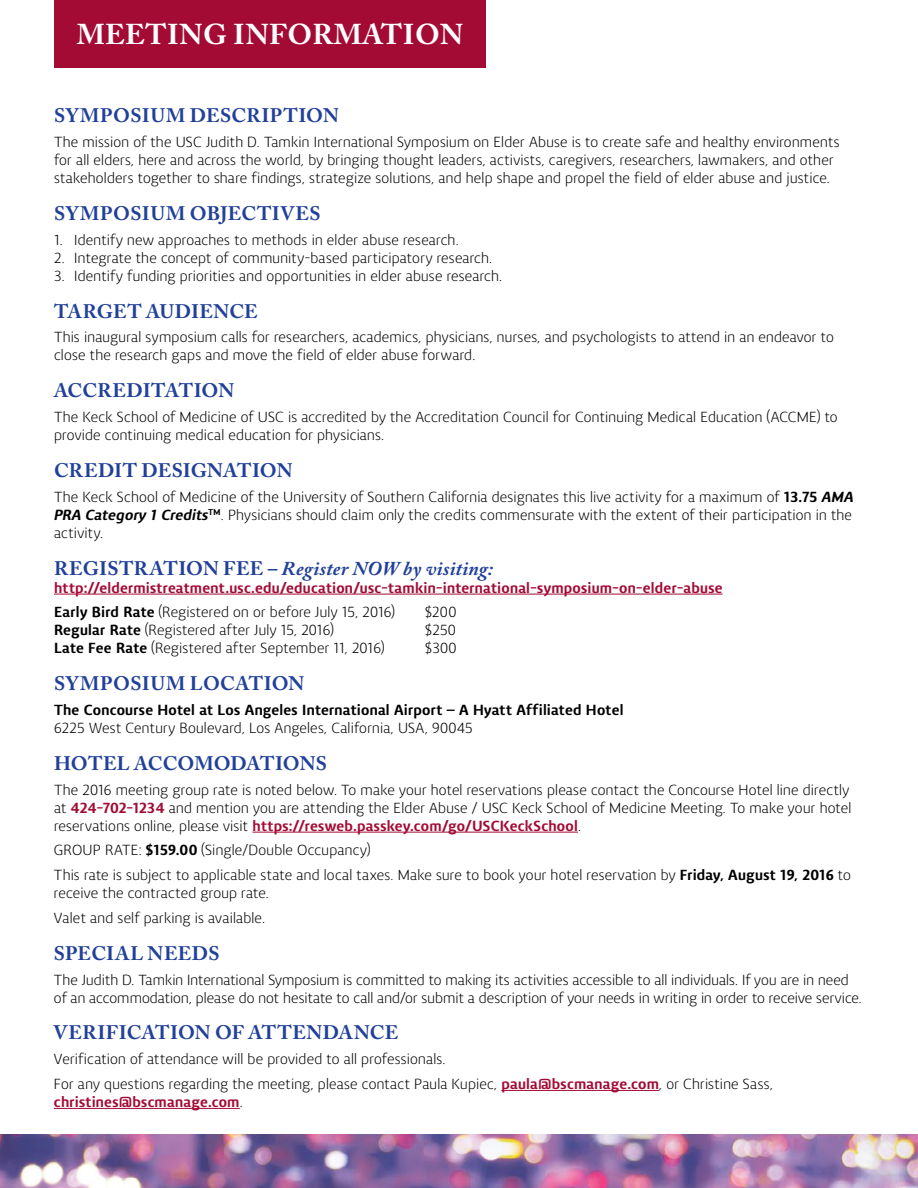
<style>
.page{position:relative;width:918px;height:1188px;background:#fff}
.page>*{position:absolute;margin:0;border:0;box-sizing:border-box;transform-origin:0 0}
.t1{font:700 28.5px "Adobe Caslon Pro";letter-spacing:.015em;color:#fff}
.subheader{font:700 19.5px "Adobe Caslon Pro";letter-spacing:.015em;color:#21409a}
.subheader-2{font:italic 700 19.5px "Adobe Caslon Pro";letter-spacing:.01em;color:#21409a}
.body{font:15px/18px "Vitali Neue";letter-spacing:.015em;color:#000}
.body-2{font:800 15px "Vitali Neue";letter-spacing:.015em;color:#a30b35}
.body-3{font:800 15px "Vitali Neue";letter-spacing:.015em;color:#000}
.s1{font-weight:800}
.s2{font-weight:800;font-style:italic}
.s3{font-style:normal}
.s4{font-weight:800;color:#a30b35}
</style>
<div class="page">
<img style="left:0;top:1134px;width:918px;height:54px">
<div style="left:54px;top:0;width:432px;height:68px;background:#a30b35"></div>
<hr style="left:54px;top:594px;width:669px;height:1px;background:#a30b35">
<hr style="left:253px;top:832px;width:325px;height:1px;background:#a30b35">
<hr style="left:501px;top:1090px;width:158px;height:1px;background:#a30b35">
<hr style="left:54px;top:1108px;width:186px;height:1px;background:#a30b35">
<p class="t1" style="left:77px;top:17px;width:388px">MEETING INFORMATION</p>
<p class="subheader" style="left:54px;top:104px;width:286px">SYMPOSIUM DESCRIPTION</p>
<p class="body" style="left:54px;top:133px;width:787px">The mission of the USC Judith D. Tamkin International Symposium on Elder Abuse is to create safe and healthy environments for all elders, here and across the world, by bringing thought leaders, activists, caregivers, researchers, lawmakers, and other stakeholders together to share findings, strategize solutions, and help shape and propel the field of elder abuse and justice.</p>
<p class="subheader" style="left:54px;top:202px;width:268px">SYMPOSIUM OBJECTIVES</p>
<p class="body" style="left:54px;top:231px;width:406px">1. Identify new approaches to methods in elder abuse research.</p>
<p class="body" style="left:54px;top:249px;width:440px">2. Integrate the concept of community-based participatory research.</p>
<p class="body" style="left:54px;top:267px;width:450px">3. Identify funding priorities and opportunities in elder abuse research.</p>
<p class="subheader" style="left:54px;top:299px;width:205px">TARGET AUDIENCE</p>
<p class="body" style="left:54px;top:328px;width:781px">This inaugural symposium calls for researchers, academics, physicians, nurses, and psychologists to attend in an endeavor to close the research gaps and move the field of elder abuse forward.</p>
<p class="subheader" style="left:54px;top:379px;width:182px">ACCREDITATION</p>
<p class="body" style="left:54px;top:408px;width:785px">The Keck School of Medicine of USC is accredited by the Accreditation Council for Continuing Medical Education (ACCME) to provide continuing medical education for physicians.</p>
<p class="subheader" style="left:54px;top:459px;width:240px">CREDIT DESIGNATION</p>
<p class="body" style="left:54px;top:488px;width:801px;text-align:justify">The Keck School of Medicine of the University of Southern California designates this live activity for a maximum of <span class="s1">13.75</span> <span class="s2">AMA PRA Category 1 Credits</span><sup>™</sup>. Physicians should claim only the credits commensurate with the extent of their participation in the activity.</p>
<p class="subheader-2" style="left:54px;top:556px;width:441px"><span class="s3">REGISTRATION FEE –</span> Register NOW by visiting:</p>
<p class="body-2" style="left:54px;top:579px;width:670px">http://eldermistreatment.usc.edu/education/usc-tamkin-international-symposium-on-elder-abuse</p>
<p class="body" style="left:54px;top:603px;width:342px"><span class="s1">Early Bird Rate</span> (Registered on or before July 15, 2016)</p>
<p class="body" style="left:425px;top:603px;width:33px">$200</p>
<p class="body" style="left:54px;top:621px;width:281px"><span class="s1">Regular Rate</span> (Registered after July 15, 2016)</p>
<p class="body" style="left:425px;top:621px;width:32px">$250</p>
<p class="body" style="left:54px;top:639px;width:332px"><span class="s1">Late Fee Rate</span> (Registered after September 11, 2016)</p>
<p class="body" style="left:425px;top:639px;width:33px">$300</p>
<p class="subheader" style="left:54px;top:672px;width:252px">SYMPOSIUM LOCATION</p>
<p class="body-3" style="left:54px;top:701px;width:571px">The Concourse Hotel at Los Angeles International Airport – A Hyatt Affiliated Hotel</p>
<p class="body" style="left:54px;top:719px;width:420px">6225 West Century Boulevard, Los Angeles, California, USA, 90045</p>
<p class="subheader" style="left:54px;top:752px;width:275px">HOTEL ACCOMODATIONS</p>
<p class="body" style="left:54px;top:781px;width:799px">The 2016 meeting group rate is noted below. To make your hotel reservations please contact the Concourse Hotel line directly at <span class="s4">424-702-1234</span> and mention you are attending the Elder Abuse / USC Keck School of Medicine Meeting. To make your hotel reservations online, please visit <span class="s4">https://resweb.passkey.com/go/USCKeckSchool</span>.</p>
<p class="body" style="left:54px;top:841px;width:318px">GROUP RATE: <span class="s1">$159.00</span> (Single/Double Occupancy)</p>
<p class="body" style="left:54px;top:866px;width:799px">This rate is subject to applicable state and local taxes. Make sure to book your hotel reservation by <span class="s1">Friday, August 19, 2016</span> to receive the contracted group rate.</p>
<p class="body" style="left:54px;top:909px;width:213px">Valet and self parking is available.</p>
<p class="subheader" style="left:54px;top:942px;width:167px">SPECIAL NEEDS</p>
<p class="body" style="left:54px;top:970px;width:809px">The Judith D. Tamkin International Symposium is committed to making its activities accessible to all individuals. If you are in need of an accommodation, please do not hesitate to call and/or submit a description of your needs in writing in order to receive service.</p>
<p class="subheader" style="left:54px;top:1021px;width:346px">VERIFICATION OF ATTENDANCE</p>
<p class="body" style="left:54px;top:1050px;width:393px">Verification of attendance will be provided to all professionals.</p>
<p class="body" style="left:54px;top:1075px;width:720px">For any questions regarding the meeting, please contact Paula Kupiec, <span class="s4">paula@bscmanage.com</span>, or Christine Sass, <span class="s4">christines@bscmanage.com</span>.</p>
</div>
